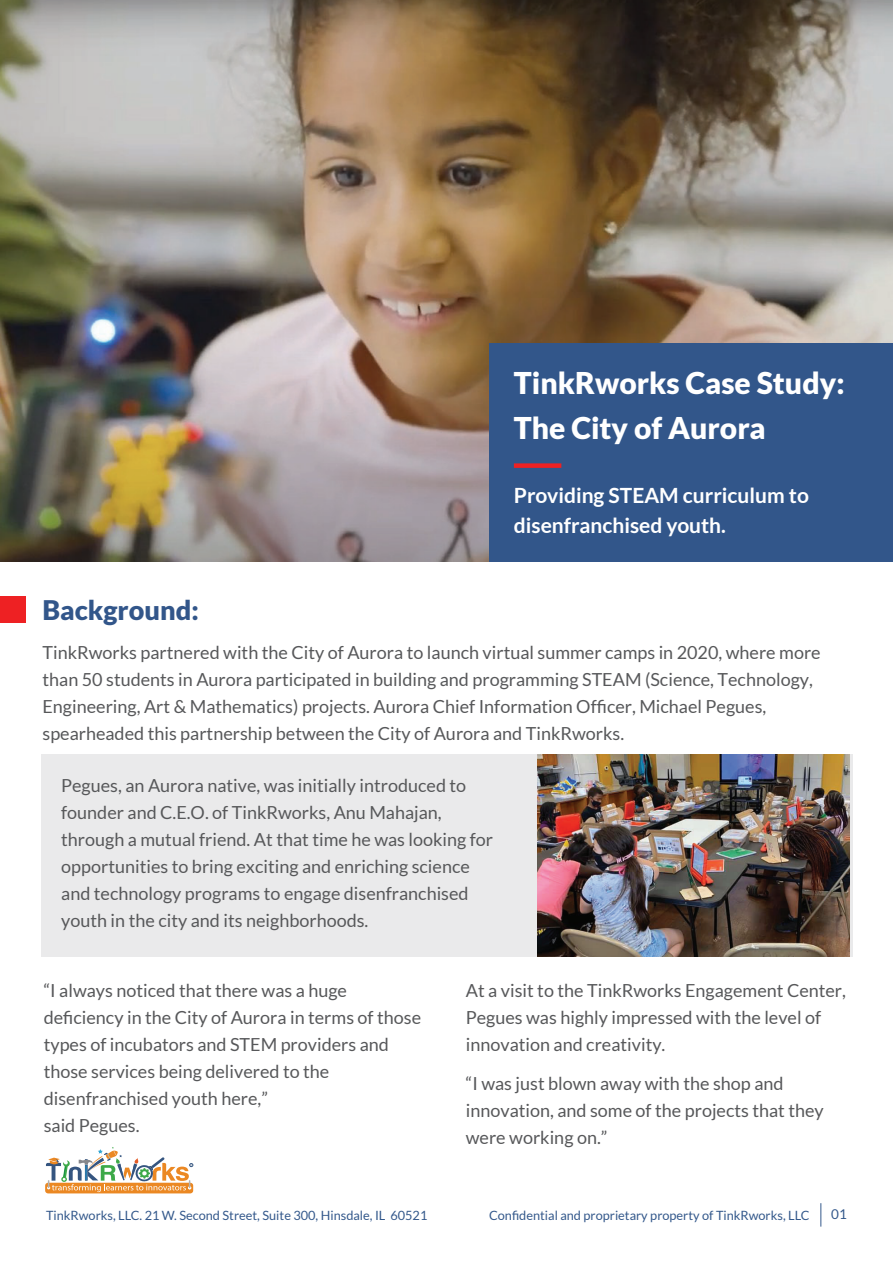
<style>
.page{position:relative;width:893px;height:1263px;background:#fff}
.page>*{position:absolute;margin:0;border:0;box-sizing:border-box;transform-origin:0 0}
.t1{font:900 30px/45px "Lato";color:#fff}
.t2{font:900 27px "Lato";color:#32568a}
.t3{font:700 21px/30px "Lato";color:#fff}
.t4{font:18px/27px "Lato";color:#57585a}
.t5{font:13.5px "Lato";color:#33588b}
.t6{font:12.75px "Lato";color:#33588b}
</style>
<div class="page">
<div style="left:42px;top:754px;width:496px;height:202px;background:#eaeaeb"></div>
<img style="left:0;top:0;width:893px;height:562px">
<div style="left:489px;top:343px;width:404px;height:218px;background:#32568a"></div>
<div style="left:514px;top:463px;width:47px;height:5px;background:#ee2123"></div>
<div style="left:0;top:596px;width:26px;height:26px;background:#ee2123"></div>
<img style="left:538px;top:754px;width:311px;height:202px">
<svg style="left:820px;top:1203px;width:1px;height:23px"></svg>
<div style="left:45px;top:1183px;width:148px;height:10px;background:#eb8823;border-radius:3px"></div>
<svg style="left:46px;top:1147px;width:147px;height:45px"></svg>
<h1 class="t1" style="left:514px;top:360px;width:332px">TinkRworks Case Study:<br>The City of Aurora</h1>
<p class="t3" style="left:514px;top:480px;width:297px">Providing STEAM curriculum to disenfranchised youth.</p>
<h2 class="t2" style="left:43px;top:594px;width:158px">Background:</h2>
<p class="t4" style="left:43px;top:638px;width:780px">TinkRworks partnered with the City of Aurora to launch virtual summer camps in 2020, where more than 50 students in Aurora participated in building and programming STEAM (Science, Technology, Engineering, Art &amp; Mathematics) projects. Aurora Chief Information Officer, Michael Pegues, spearheaded this partnership between the City of Aurora and TinkRworks.</p>
<p class="t4" style="left:61px;top:772px;width:433px">Pegues, an Aurora native, was initially introduced to founder and C.E.O. of TinkRworks, Anu Mahajan, through a mutual friend. At that time he was looking for opportunities to bring exciting and enriching science and technology programs to engage disenfranchised youth in the city and its neighborhoods.</p>
<p class="t4" style="left:44px;top:976px;width:379px">“I always noticed that there was a huge deficiency in the City of Aurora in terms of those types of incubators and STEM providers and those services being delivered to the disenfranchised youth here,”<br>said Pegues.</p>
<p class="t4" style="left:466px;top:976px;width:382px">At a visit to the TinkRworks Engagement Center,<br>Pegues was highly impressed with the level of innovation and creativity.</p>
<p class="t4" style="left:466px;top:1069px;width:359px">“I was just blown away with the shop and innovation, and some of the projects that they were working on.”</p>
<p class="t6" style="left:46px;top:1208px;width:383px">TinkRworks, LLC. 21 W. Second Street, Suite 300, Hinsdale, IL 60521</p>
<p class="t6" style="left:489px;top:1208px;width:322px">Confidential and proprietary property of TinkRworks, LLC</p>
<p class="t5" style="left:831px;top:1207px;width:17px">01</p>
</div>
